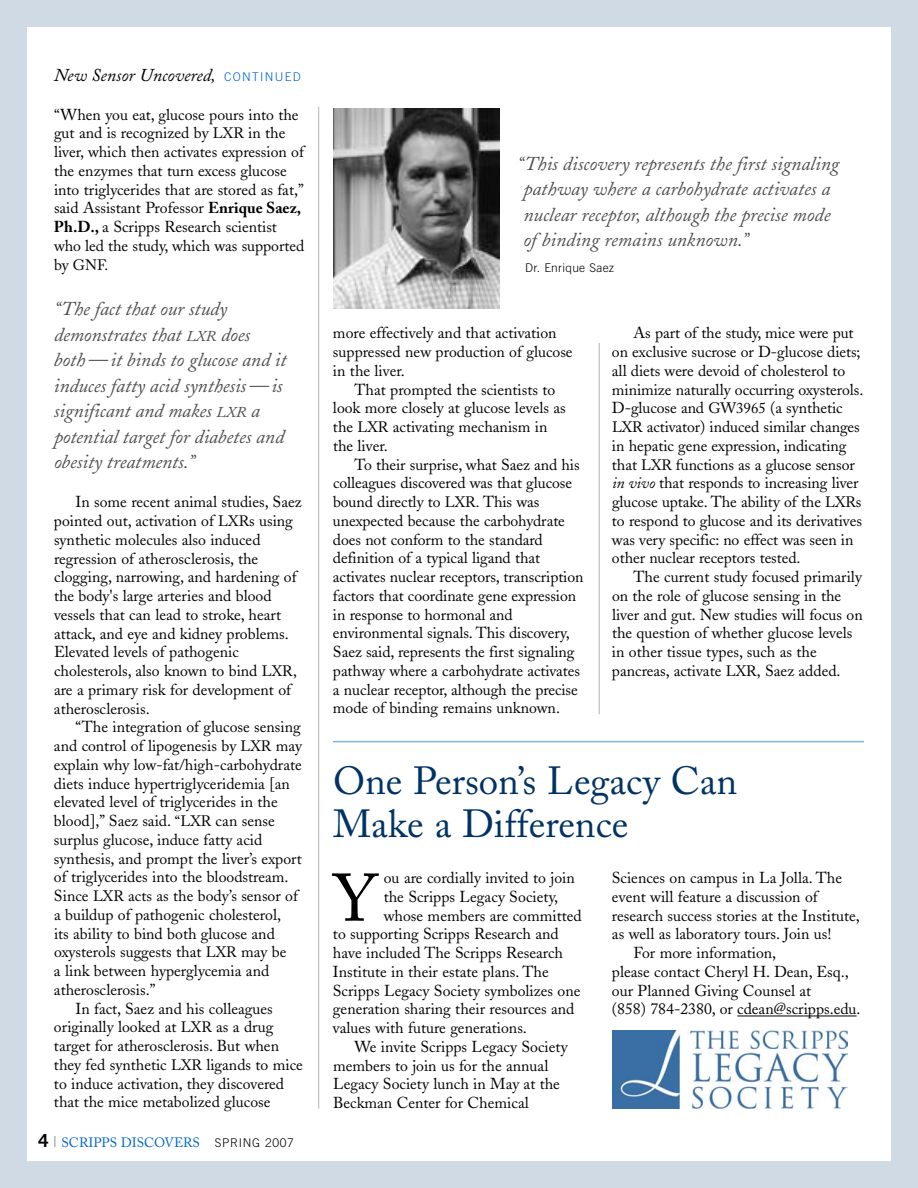
<style>
.page{position:relative;width:918px;height:1188px;background:#cfdae5}
.page>*{position:absolute;margin:0;border:0;box-sizing:border-box;transform-origin:0 0}
.t1{font:66.6px "Adobe Caslon";color:#000}
.t2{font:39px/43.5px "Adobe Caslon";color:#003365}
.t3{font:italic 19.5px/25.5px "Adobe Caslon";letter-spacing:-.005em;color:#4d4d4d}
.t4{font:italic 18px "Adobe Caslon";color:#000}
.t5{font:15.75px/18.8px "Adobe Caslon";color:#000}
.t6{font:15px "Adobe Caslon";color:#000}
.t7{font:13.5px "Adobe Caslon";color:#0066ca}
.t8{font:300 12px "Trade Gothic";letter-spacing:.02em;color:#000}
.s1{font-family:"Trade Gothic";font-weight:300;font-style:normal;font-size:12px;color:#0066ca}
.s2{font-size:15px}
.s3{font-weight:700}
.s4{font-size:15.75px}
.s5{font-family:"Trade Gothic";font-weight:700;font-size:18px;color:#000}
.s6{font-family:"Caslon Five Forty";font-size:15.75px;color:#808080}
.s7{font-family:"Trade Gothic";font-weight:300;font-size:12px;color:#000}
.s8{font-style:italic}
</style>
<div class="page">
<div style="left:27px;top:27px;width:864px;height:1134px;background:#fff"></div>
<hr style="left:318px;top:107px;width:1px;height:1002px;background:#b3b3b3">
<hr style="left:599px;top:343px;width:1px;height:371px;background:#b3b3b3">
<img style="left:333px;top:108px;width:167px;height:201px">
<hr style="left:333px;top:741px;width:531px;height:1px;background:#80b3e5">
<hr style="left:737px;top:1016px;width:67px;height:1px;background:#000">
<hr style="left:804px;top:1016px;width:53px;height:1px;background:#000">
<img style="left:612px;top:1031px;width:235px;height:77px">
<p class="t4" style="left:54px;top:69px;width:248px">New Sensor Uncovered, <span class="s1">CONTINUED</span></p>
<p class="t5" style="left:54px;top:107px;width:252px">“When you eat, glucose pours into the gut and is recognized by <span class="s2">LXR</span> in the liver, which then activates expression of the enzymes that turn excess glucose into triglycerides that are stored as fat,” said Assistant Professor <span class="s3">Enrique Saez, Ph.D.,</span> a Scripps Research scientist who led the study, which was supported</p>
<p class="t6" style="left:54px;top:259px;width:56px"><span class="s4">by</span> GNF.</p>
<p class="t3" style="left:54px;top:299px;width:234px">“The fact that our study demonstrates that <span class="s2">LXR</span> does<br>both — it binds to glucose and it induces fatty acid synthesis — is significant and makes <span class="s2">LXR</span> a potential target for diabetes and obesity treatments.”</p>
<p class="t5" style="left:54px;top:495px;width:249px;text-indent:22px">In some recent animal studies, Saez pointed out, activation of <span class="s2">LXR</span>s using synthetic molecules also induced regression of atherosclerosis, the clogging, narrowing, and hardening of the body's large arteries and blood vessels that can lead to stroke, heart attack, and eye and kidney problems.<br>Elevated levels of pathogenic cholesterols, also known to bind <span class="s2">LXR, </span>are a primary risk for development of atherosclerosis.</p>
<p class="t5" style="left:76px;top:720px;width:227px">“The integration of glucose sensing</p>
<p class="t5" style="left:54px;top:738px;width:250px">and control of lipogenesis by <span class="s2">LXR</span> may</p>
<p class="t5" style="left:54px;top:757px;width:249px">explain why low-fat/high-carbohydrate</p>
<p class="t5" style="left:54px;top:776px;width:238px">diets induce hypertriglyceridemia [an</p>
<p class="t5" style="left:54px;top:795px;width:225px">elevated level of triglycerides in the</p>
<p class="t5" style="left:54px;top:813px;width:222px">blood],” Saez said. <span class="s2">“LXR</span> can sense</p>
<p class="t5" style="left:54px;top:832px;width:210px">surplus glucose, induce fatty acid</p>
<p class="t5" style="left:54px;top:851px;width:249px">synthesis, and prompt the liver’s export</p>
<p class="t5" style="left:54px;top:870px;width:236px">of triglycerides into the bloodstream.</p>
<p class="t5" style="left:54px;top:888px;width:245px">Since <span class="s2">LXR</span> acts as the body’s sensor of</p>
<p class="t5" style="left:54px;top:907px;width:229px">a buildup of pathogenic cholesterol,</p>
<p class="t5" style="left:54px;top:926px;width:222px">its ability to bind both glucose and</p>
<p class="t5" style="left:54px;top:945px;width:234px">oxysterols suggests that <span class="s2">LXR</span> may be</p>
<p class="t5" style="left:54px;top:963px;width:217px">a link between hyperglycemia and</p>
<p class="t5" style="left:54px;top:982px;width:103px">atherosclerosis.”</p>
<p class="t5" style="left:76px;top:1001px;width:199px">In fact, Saez and his colleagues</p>
<p class="t5" style="left:54px;top:1020px;width:221px">originally looked at <span class="s2">LXR</span> as a drug</p>
<p class="t5" style="left:54px;top:1038px;width:227px">target for atherosclerosis. But when</p>
<p class="t5" style="left:54px;top:1057px;width:250px">they fed synthetic <span class="s2">LXR</span> ligands to mice</p>
<p class="t5" style="left:54px;top:1076px;width:232px">to induce activation, they discovered</p>
<p class="t5" style="left:54px;top:1095px;width:218px">that the mice metabolized glucose</p>
<p class="t7" style="left:39px;top:1137px;width:257px"><span class="s5">4</span> <span class="s6">|</span> SCRIPPS DISCOVERS <span class="s7">SPRING 2007</span></p>
<p class="t3" style="left:523px;top:153px;width:317px;text-indent:-6px">“This discovery represents the first signaling pathway where a carbohydrate activates a nuclear receptor, although the precise mode of binding remains unknown.”</p>
<p class="t8" style="left:525px;top:263px;width:91px">Dr. Enrique Saez</p>
<p class="t5" style="left:333px;top:325px;width:241px">more effectively and that activation suppressed new production of glucose in the liver.</p>
<p class="t5" style="left:333px;top:382px;width:234px;text-indent:22px">That prompted the scientists to look more closely at glucose levels as the <span class="s2">LXR</span> activating mechanism in the liver.</p>
<p class="t5" style="left:333px;top:457px;width:252px;text-indent:22px">To their surprise, what Saez and his colleagues discovered was that glucose bound directly to <span class="s2">LXR.</span> This was unexpected because the carbohydrate does not conform to the standard definition of a typical ligand that activates nuclear receptors, transcription factors that coordinate gene expression in response to hormonal and environmental signals. This discovery, Saez said, represents the first signaling pathway where a carbohydrate activates a nuclear receptor, although the precise mode of binding remains unknown.</p>
<p class="t5" style="left:612px;top:325px;width:253px;text-indent:22px">As part of the study, mice were put on exclusive sucrose or D-glucose diets; all diets were devoid of cholesterol to minimize naturally occurring oxysterols.<br>D-glucose and <span class="s2">GW3965</span> (a synthetic <span class="s2">LXR</span> activator) induced similar changes in hepatic gene expression, indicating that <span class="s2">LXR</span> functions as a glucose sensor <span class="s8">in vivo</span> that responds to increasing liver glucose uptake. The ability of the <span class="s2">LXR</span>s to respond to glucose and its derivatives was very specific: no effect was seen in other nuclear receptors tested.</p>
<p class="t5" style="left:612px;top:569px;width:252px;text-indent:22px">The current study focused primarily on the role of glucose sensing in the liver and gut. New studies will focus on the question of whether glucose levels in other tissue types, such as the pancreas, activate <span class="s2">LXR,</span> Saez added.</p>
<h2 class="t2" style="left:333px;top:763px;width:406px">One Person’s Legacy Can<br>Make a Difference</h2>
<h1 class="t1" style="left:333px;top:873px;width:46px">Y</h1>
<p class="t5" style="left:384px;top:870px;width:192px">ou are cordially invited to join</p>
<p class="t5" style="left:612px;top:870px;width:232px">Sciences on campus in La Jolla. The</p>
<p class="t5" style="left:612px;top:889px;width:207px">event will feature a discussion of</p>
<p class="t5" style="left:612px;top:908px;width:249px">research success stories at the Institute,</p>
<p class="t5" style="left:612px;top:927px;width:221px">as well as laboratory tours. Join us!</p>
<p class="t5" style="left:634px;top:945px;width:144px">For more information,</p>
<p class="t5" style="left:612px;top:964px;width:238px">please contact Cheryl H. Dean, Esq.,</p>
<p class="t5" style="left:612px;top:983px;width:201px">our Planned Giving Counsel at</p>
<p class="t5" style="left:612px;top:1002px;width:250px">(858) 784-2380, or cdean@scripps.edu.</p>
<p class="t5" style="left:384px;top:889px;width:176px">the Scripps Legacy Society,</p>
<p class="t5" style="left:384px;top:908px;width:199px">whose members are committed</p>
<p class="t5" style="left:333px;top:927px;width:227px">to supporting Scripps Research and</p>
<p class="t5" style="left:333px;top:945px;width:232px">have included The Scripps Research</p>
<p class="t5" style="left:333px;top:964px;width:217px">Institute in their estate plans. The</p>
<p class="t5" style="left:333px;top:983px;width:249px">Scripps Legacy Society symbolizes one</p>
<p class="t5" style="left:333px;top:1002px;width:243px">generation sharing their resources and</p>
<p class="t5" style="left:333px;top:1020px;width:195px">values with future generations.</p>
<p class="t5" style="left:355px;top:1039px;width:215px">We invite Scripps Legacy Society</p>
<p class="t5" style="left:333px;top:1058px;width:217px">members to join us for the annual</p>
<p class="t5" style="left:333px;top:1077px;width:229px">Legacy Society lunch in May at the</p>
<p class="t5" style="left:333px;top:1095px;width:197px">Beckman Center for Chemical</p>
</div>
